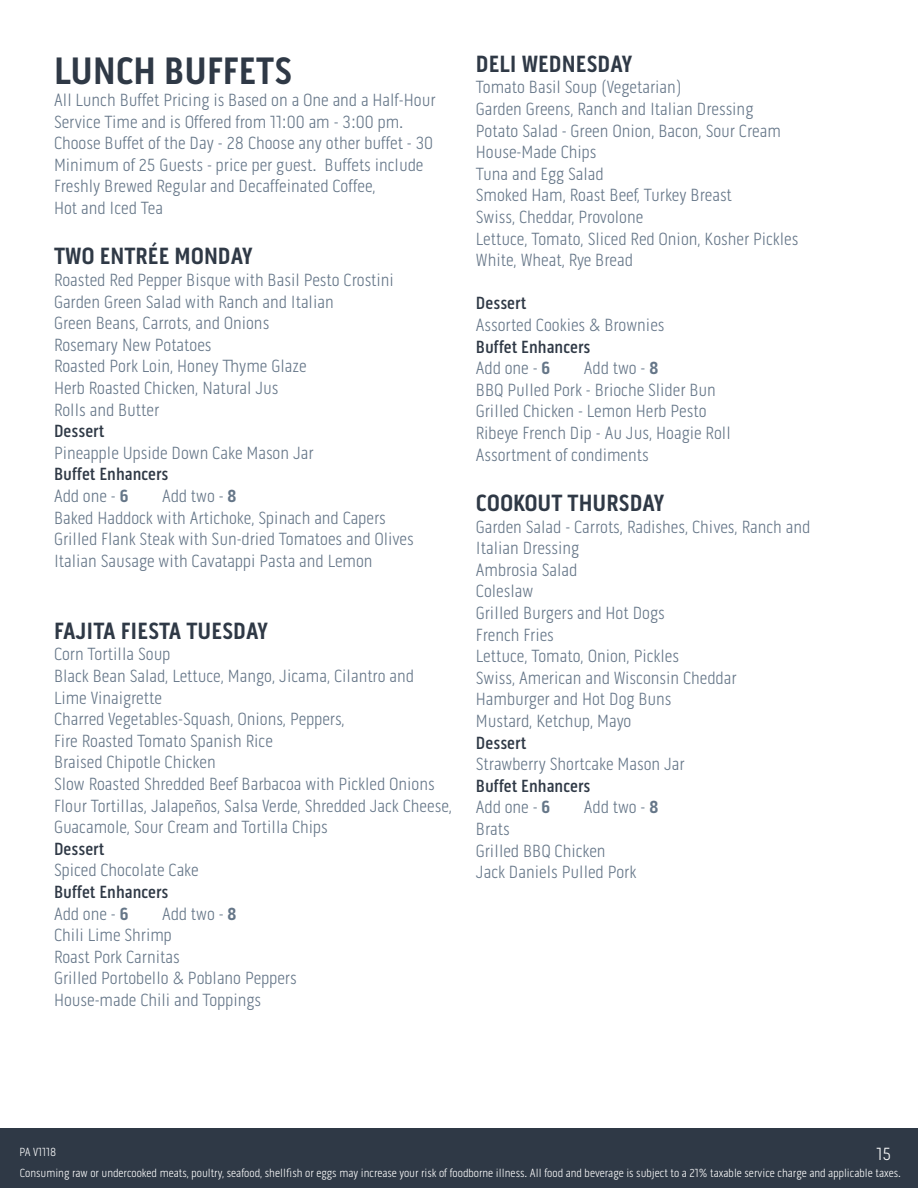
<style>
.page{position:relative;width:918px;height:1188px;background:#fff}
.page>*{position:absolute;margin:0;border:0;box-sizing:border-box;transform-origin:0 0}
.t1{font:700 39px "Pill Gothic 300 mg";color:#2f3946}
.t2{font:700 24px "Pill Gothic 300 mg";color:#2f3946}
.t3{font:300 18px/21.6px "Pill Gothic 300 mg";color:#657688}
.t4{font:500 18px/21.6px "Pill Gothic 300 mg";color:#2f3946}
.t5{font:300 18px "Pill Gothic 300 mg";color:#fff}
.t6{font:300 12px "Pill Gothic 300 mg";color:#fff}
.s1{font-weight:300;color:#657688}
.s2{font-weight:700;color:#657688}
.s3{font-weight:700}
</style>
<div class="page">
<div style="left:0;top:1128px;width:918px;height:60px;background:#2f3946"></div>
<h1 class="t1" style="left:54px;top:48px;width:240px">LUNCH BUFFETS</h1>
<p class="t3" style="left:54px;top:89px;width:383px">All Lunch Buffet Pricing is Based on a One and a Half-Hour Service Time and is Offered from 11:00 am - 3:00 pm.<br>Choose Buffet of the Day - 28 Choose any other buffet - 30<br>Minimum of 25 Guests - price per guest. Buffets include Freshly Brewed Regular and Decaffeinated Coffee,<br>Hot and Iced Tea</p>
<h2 class="t2" style="left:54px;top:242px;width:201px">TWO ENTRÉE MONDAY</h2>
<p class="t3" style="left:54px;top:269px;width:342px">Roasted Red Pepper Bisque with Basil Pesto Crostini Garden Green Salad with Ranch and Italian<br>Green Beans, Carrots, and Onions<br>Rosemary New Potatoes<br>Roasted Pork Loin, Honey Thyme Glaze<br>Herb Roasted Chicken, Natural Jus<br>Rolls and Butter</p>
<p class="t4" style="left:54px;top:421px;width:52px">Dessert</p>
<p class="t3" style="left:54px;top:442px;width:261px">Pineapple Upside Down Cake Mason Jar</p>
<p class="t4" style="left:54px;top:464px;width:116px">Buffet Enhancers<br><span class="s1">Add one -</span> <span class="s2">6</span></p>
<p class="t3" style="left:54px;top:485px;width:361px;text-indent:108px">Add two - <span class="s3">8<br></span>Baked Haddock with Artichoke, Spinach and Capers Grilled Flank Steak with Sun-dried Tomatoes and Olives Italian Sausage with Cavatappi Pasta and Lemon</p>
<h2 class="t2" style="left:54px;top:617px;width:216px">FAJITA FIESTA TUESDAY</h2>
<p class="t3" style="left:54px;top:644px;width:400px">Corn Tortilla Soup<br>Black Bean Salad, Lettuce, Mango, Jicama, Cilantro and<br>Lime Vinaigrette<br>Charred Vegetables-Squash, Onions, Peppers,<br>Fire Roasted Tomato Spanish Rice<br>Braised Chipotle Chicken<br>Slow Roasted Shredded Beef Barbacoa with Pickled Onions Flour Tortillas, Jalapeños, Salsa Verde, Shredded Jack Cheese, Guacamole, Sour Cream and Tortilla Chips</p>
<p class="t4" style="left:54px;top:838px;width:52px">Dessert</p>
<p class="t3" style="left:54px;top:860px;width:146px">Spiced Chocolate Cake</p>
<p class="t4" style="left:54px;top:881px;width:116px">Buffet Enhancers<br><span class="s1">Add one -</span> <span class="s2">6</span></p>
<p class="t3" style="left:54px;top:903px;width:244px;text-indent:108px">Add two - <span class="s3">8<br></span>Chili Lime Shrimp<br>Roast Pork Carnitas<br>Grilled Portobello &amp; Poblano Peppers<br>House-made Chili and Toppings</p>
<h2 class="t2" style="left:476px;top:49px;width:158px">DELI WEDNESDAY</h2>
<p class="t3" style="left:476px;top:77px;width:324px">Tomato Basil Soup (Vegetarian)<br>Garden Greens, Ranch and Italian Dressing<br>Potato Salad - Green Onion, Bacon, Sour Cream<br>House-Made Chips<br>Tuna and Egg Salad<br>Smoked Ham, Roast Beef, Turkey Breast<br>Swiss, Cheddar, Provolone<br>Lettuce, Tomato, Sliced Red Onion, Kosher Pickles<br>White, Wheat, Rye Bread</p>
<p class="t4" style="left:476px;top:293px;width:52px">Dessert</p>
<p class="t3" style="left:476px;top:314px;width:190px">Assorted Cookies &amp; Brownies</p>
<p class="t4" style="left:476px;top:336px;width:116px">Buffet Enhancers<br><span class="s1">Add one -</span> <span class="s2">6</span></p>
<p class="t3" style="left:476px;top:357px;width:257px;text-indent:108px">Add two - <span class="s3">8<br></span>BBQ Pulled Pork - Brioche Slider Bun<br>Grilled Chicken - Lemon Herb Pesto<br>Ribeye French Dip - Au Jus, Hoagie Roll<br>Assortment of condiments</p>
<h2 class="t2" style="left:476px;top:489px;width:190px">COOKOUT THURSDAY</h2>
<p class="t3" style="left:476px;top:516px;width:336px">Garden Salad - Carrots, Radishes, Chives, Ranch and<br>Italian Dressing<br>Ambrosia Salad<br>Coleslaw<br>Grilled Burgers and Hot Dogs<br>French Fries<br>Lettuce, Tomato, Onion, Pickles<br>Swiss, American and Wisconsin Cheddar<br>Hamburger and Hot Dog Buns<br>Mustard, Ketchup, Mayo</p>
<p class="t4" style="left:476px;top:732px;width:52px">Dessert</p>
<p class="t3" style="left:476px;top:753px;width:210px">Strawberry Shortcake Mason Jar</p>
<p class="t4" style="left:476px;top:775px;width:116px">Buffet Enhancers<br><span class="s1">Add one -</span> <span class="s2">6</span></p>
<p class="t3" style="left:584px;top:797px;width:76px">Add two - <span class="s3">8</span></p>
<p class="t3" style="left:476px;top:818px;width:162px">Brats<br>Grilled BBQ Chicken<br>Jack Daniels Pulled Pork</p>
<p class="t6" style="left:19px;top:1145px;width:38px">PA V1118</p>
<p class="t5" style="left:876px;top:1143px;width:16px">15</p>
<p class="t6" style="left:20px;top:1166px;width:883px">Consuming raw or undercooked meats, poultry, seafood, shellfish or eggs may increase your risk of foodborne illness. All food and beverage is subject to a 21% taxable service charge and applicable taxes.</p>
</div>
